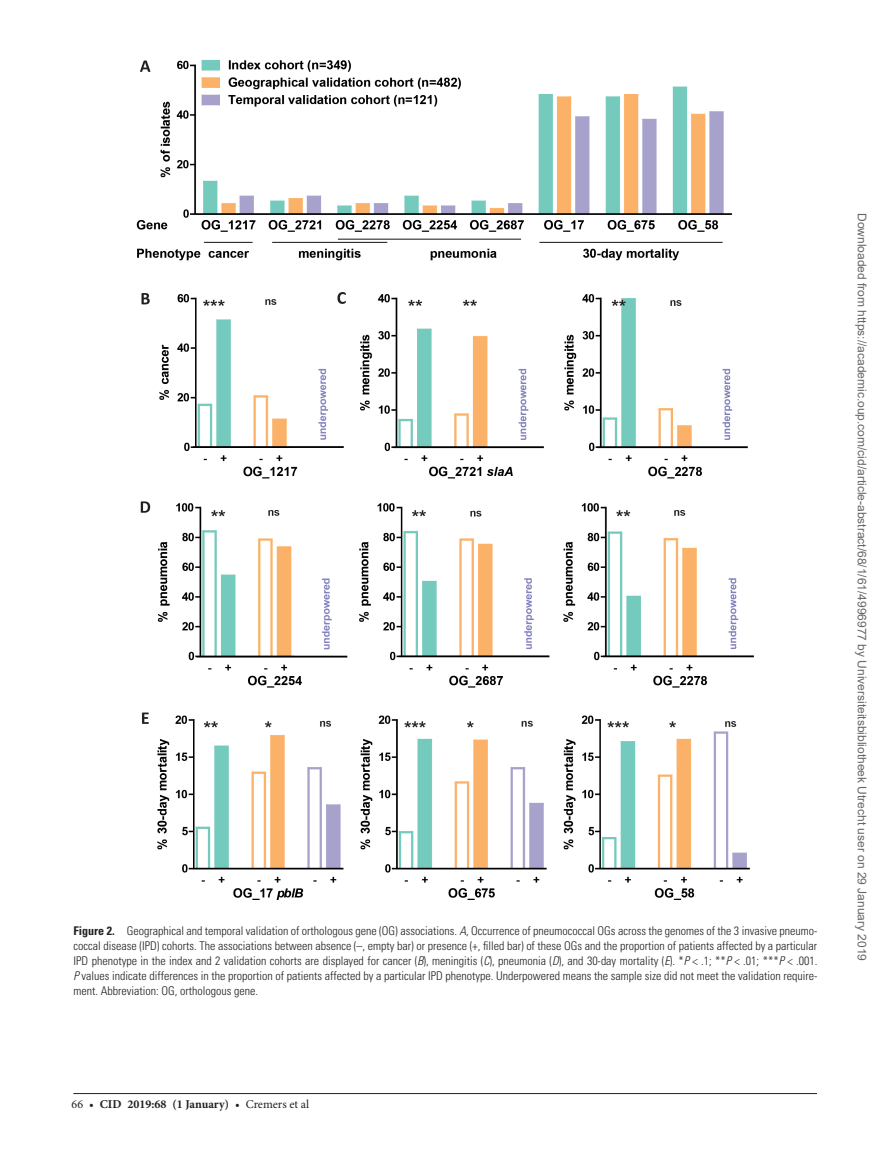
<style>
.page{position:relative;width:891px;height:1174px;background:#fff}
.page>*{position:absolute;margin:0;border:0;box-sizing:border-box;transform-origin:0 0}
.t1{font:300 condensed 12px/15px "Univers LT Std";color:#231f20;text-align:justify}
.t2{font:12px "Arial";color:#666}
.t3{font:700 12px "Minion Pro";color:#231f20}
.s1{font-weight:700}
.s2{font-style:italic}
.s3{font-weight:400}
</style>
<div class="page">
<hr style="left:73px;top:1093px;width:744px;height:1px;background:#231f20">
<img style="left:136px;top:59px;width:618px;height:841px">
<p class="t1" style="left:74px;top:923px;width:745px"><span class="s1">Figure 2.</span> Geographical and temporal validation of orthologous gene (OG) associations. <span class="s2">A</span>, Occurrence of pneumococcal OGs across the genomes of the 3 invasive pneumo&shy;coccal disease (IPD) cohorts. The associations between absence (–, empty bar) or presence (+, filled bar) of these OGs and the proportion of patients affected by a particular IPD phenotype in the index and 2 validation cohorts are displayed for cancer (<span class="s2">B</span>), meningitis (<span class="s2">C</span>), pneumonia (<span class="s2">D</span>), and 30-day mortality (<span class="s2">E</span>). *<span class="s2">P</span> &lt; .1; **<span class="s2">P</span> &lt; .01; ***<span class="s2">P</span> &lt; .001.<br><span class="s2">P</span> values indicate differences in the proportion of patients affected by a particular IPD phenotype. Underpowered means the sample size did not meet the validation require&shy;ment. Abbreviation: OG, orthologous gene.</p>
<p class="t2" style="left:866px;top:213px;width:749px;rotate:90deg">Downloaded from https://academic.oup.com/cid/article-abstract/68/1/61/4996977 by Universiteitsbibliotheek Utrecht user on 29 January 2019</p>
<p class="t3" style="left:72px;top:1095px;width:239px"><span class="s3">66 •</span> CID 2019:68 (1 January) <span class="s3">• Cremers et al</span></p>
</div>
